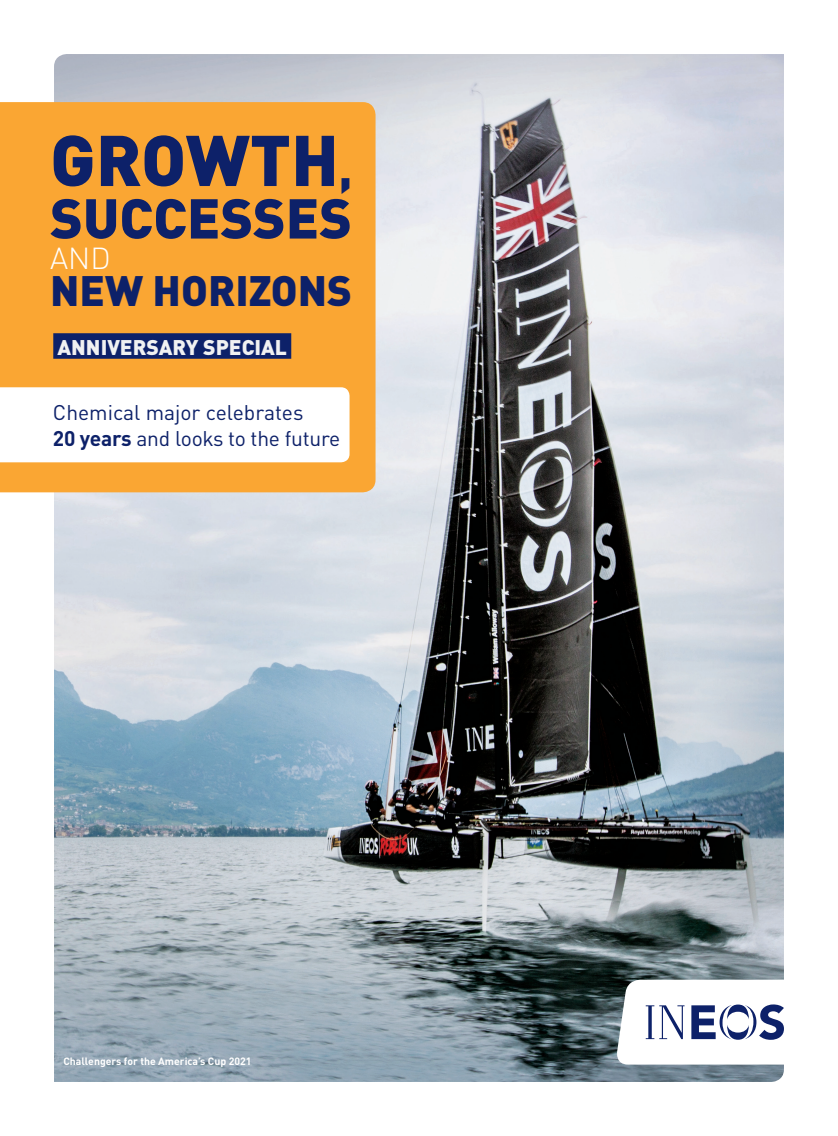
<style>
.page{position:relative;width:838px;height:1136px;background:#fff}
.page>*{position:absolute;margin:0;border:0;box-sizing:border-box;transform-origin:0 0}
.Headline_Case_Heav{font:900 70.5px "DINOT";color:#0d2169}
.Headline_Case_Heav-2{font:900 55.2px "DINOT";color:#0d2169}
.Headline_Case_Heav-3{font:900 42px "DINOT";color:#0d2169}
.Headline_Case_Heav-4{font:300 30px "DINOT";color:#fff}
.Standfirst{font:21px "DINOT";letter-spacing:-.005em;color:#0d2169}
.Box_Headline_Red{font:900 21px "DINOT";color:#f0f1f2}
.Picture_Caption_Wh{font:700 10.5px "DINOT";color:#fff}
.s1{font-size:45px}
.s2{font-weight:700}
</style>
<div class="page">
<img style="left:54px;top:54px;width:730px;height:1027px">
<svg style="left:615px;top:979px;width:169px;height:85px"></svg>
<div style="left:0;top:102px;width:375px;height:390px;background:#faa633"></div>
<svg style="left:0;top:387px;width:349px;height:75px"></svg>
<div style="left:53px;top:333px;width:238px;height:26px;background:#0d2169"></div>
<p class="Headline_Case_Heav" style="left:50px;top:113px;width:303px">GROWTH<span class="s1">,</span></p>
<p class="Headline_Case_Heav-2" style="left:50px;top:181px;width:303px">SUCCESSES</p>
<p class="Headline_Case_Heav-4" style="left:50px;top:239px;width:62px">AND</p>
<p class="Headline_Case_Heav-3" style="left:50px;top:263px;width:303px">NEW HORIZONS</p>
<p class="Box_Headline_Red" style="left:58px;top:333px;width:231px">ANNIVERSARY SPECIAL</p>
<p class="Standfirst" style="left:53px;top:399px;width:252px">Chemical major celebrates</p>
<p class="Standfirst" style="left:53px;top:425px;width:289px"><span class="s2">20 years</span> and looks to the future</p>
<p class="Picture_Caption_Wh" style="left:63px;top:1053px;width:190px">Challengers for the America’s Cup 2021</p>
</div>
